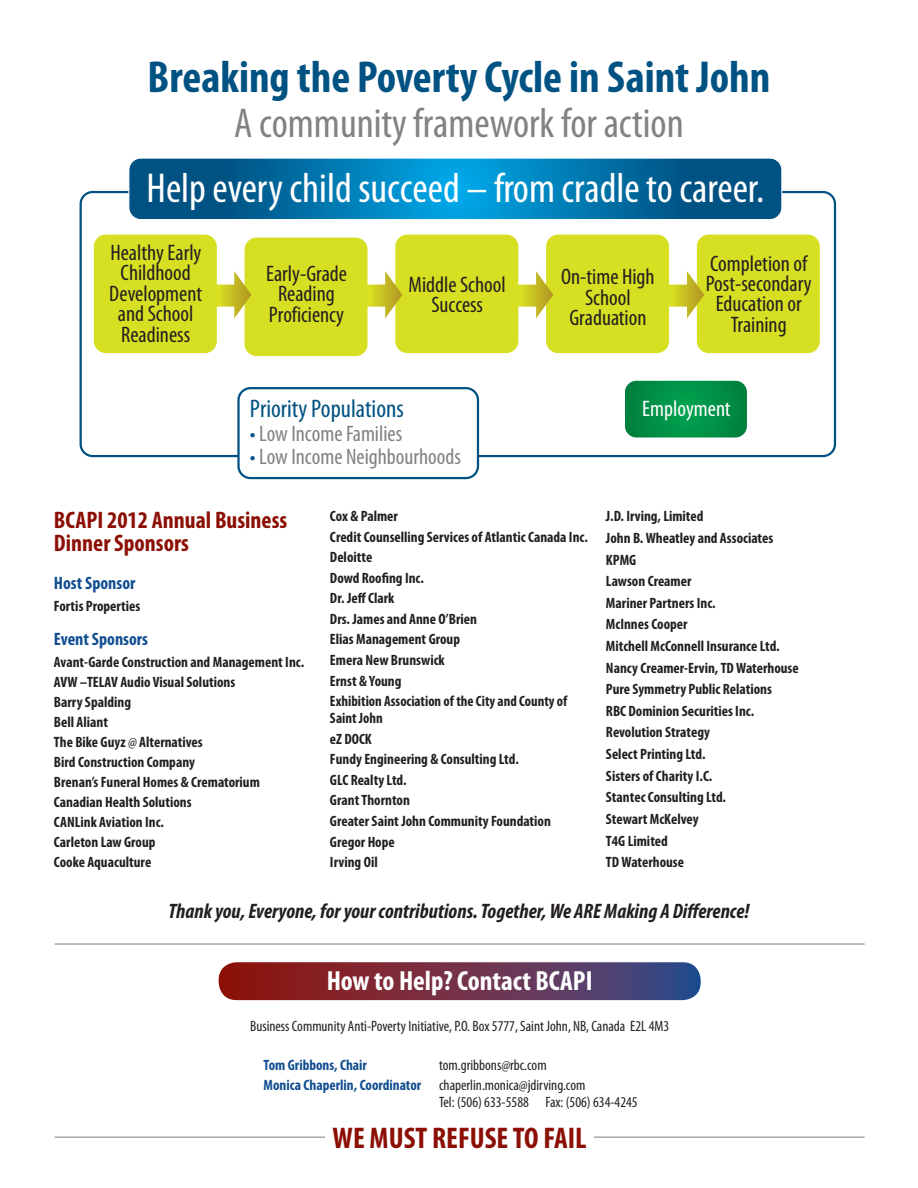
<style>
.page{position:relative;width:918px;height:1188px;background:#fff}
.page>*{position:absolute;margin:0;border:0;box-sizing:border-box;transform-origin:0 0}
.t1{font:700 condensed 45px "Myriad Pro";color:#005283}
.t2{font:condensed 42px "Myriad Pro";color:#fff}
.t3{font:condensed 42px "Myriad Pro";color:#808285}
.t4{font:700 condensed 30px "Myriad Pro";color:#8c0f05}
.t5{font:700 condensed 27.75px "Myriad Pro";color:#fff}
.t6{font:condensed 25.5px "Myriad Pro";color:#005283}
.t7{font:700 condensed 24px/23.1px "Myriad Pro";color:#8c0f05}
.t8{font:condensed 22.5px/20.4px "Myriad Pro";color:#231f20;text-align:center}
.t9{font:condensed 22.5px "Myriad Pro";color:#808285}
.t10{font:condensed 22.5px "Myriad Pro";color:#fff}
.t11{font:italic 700 condensed 21px "Myriad Pro";color:#231f20}
.t12{font:700 condensed 18px "Myriad Pro";color:#114e91}
.t13{font:700 condensed 15px/20.5px "Myriad Pro";color:#231f20}
.t14{font:condensed 15px/20.1px "Myriad Pro";color:#231f20}
.t15{font:700 condensed 15px "Myriad Pro";color:#114e91}
.s1{color:#005283}
.s2{font-weight:400}
.s3{font-weight:700;color:#114e91}
</style>
<div class="page">
<svg style="left:219px;top:962px;width:482px;height:38px;background:#6e344c"></svg>
<hr style="left:55px;top:943px;width:810px;height:2px;background:#a9a7a7">
<hr style="left:55px;top:1136px;width:810px;height:2px;background:#a9a7a7">
<div style="left:325px;top:1125px;width:269px;height:23px;background:#fff"></div>
<svg style="left:129px;top:158px;width:653px;height:60px;background:#0070a7"></svg>
<div style="left:129px;top:158px;width:653px;height:62px;border:1px solid #fff;border-radius:12px"></div>
<div style="left:94px;top:235px;width:123px;height:118px;background:#d7df23;border-radius:12px"></div>
<div style="left:245px;top:238px;width:123px;height:118px;background:#d7df23;border-radius:12px"></div>
<div style="left:395px;top:235px;width:123px;height:118px;background:#d7df23;border-radius:12px"></div>
<div style="left:546px;top:235px;width:123px;height:118px;background:#d7df23;border-radius:12px"></div>
<div style="left:697px;top:235px;width:123px;height:118px;background:#d7df23;border-radius:12px"></div>
<svg style="left:626px;top:382px;width:120px;height:56px;background:#029047"></svg>
<div style="left:624px;top:380px;width:124px;height:58px;border:1px solid #fff;border-radius:12px"></div>
<div style="left:237px;top:387px;width:242px;height:92px;border:2px solid #005283;border-radius:12px"></div>
<svg style="left:216px;top:271px;width:35px;height:47px"></svg>
<svg style="left:367px;top:271px;width:35px;height:47px"></svg>
<svg style="left:518px;top:271px;width:35px;height:47px"></svg>
<svg style="left:669px;top:271px;width:35px;height:47px"></svg>
<h1 class="t1" style="left:148px;top:49px;width:624px">Breaking the Poverty Cycle in Saint John</h1>
<h2 class="t3" style="left:234px;top:98px;width:451px">A community framework for action</h2>
<h2 class="t2" style="left:147px;top:162px;width:619px">Help every child succeed – from cradle to career.</h2>
<h3 class="t8" style="left:109px;top:242px;width:94px">Healthy Early<br>Childhood<br>Development and School<br>Readiness</h3>
<h3 class="t8" style="left:706px;top:253px;width:107px">Completion of<br>Post-secondary<br>Education or<br>Training</h3>
<h3 class="t8" style="left:266px;top:263px;width:83px">Early-Grade<br>Reading<br>Proficiency</h3>
<h3 class="t8" style="left:409px;top:274px;width:99px">Middle School<br>Success</h3>
<h3 class="t8" style="left:561px;top:266px;width:95px">On-time High<br>School<br>Graduation</h3>
<h3 class="t6" style="left:250px;top:393px;width:155px">Priority Populations</h3>
<h3 class="t10" style="left:642px;top:395px;width:90px">Employment</h3>
<h3 class="t9" style="left:250px;top:420px;width:154px"><span class="s1">•</span> Low Income Families</h3>
<h3 class="t9" style="left:250px;top:443px;width:212px"><span class="s1">•</span> Low Income Neighbourhoods</h3>
<h3 class="t7" style="left:54px;top:508px;width:235px">BCAPI 2012 Annual Business<br>Dinner Sponsors</h3>
<p class="t12" style="left:54px;top:571px;width:83px">Host Sponsor</p>
<p class="t13" style="left:54px;top:595px;width:88px">Fortis Properties</p>
<p class="t12" style="left:54px;top:628px;width:95px">Event Sponsors</p>
<p class="t13" style="left:54px;top:652px;width:252px;line-height:20px">Avant-Garde Construction and Management Inc.<br>AVW –TELAV Audio Visual Solutions<br>Barry Spalding<br>Bell Aliant<br>The Bike Guyz <span class="s2">@</span> Alternatives<br>Bird Construction Company<br>Brenan’s Funeral Homes &amp; Crematorium<br>Canadian Health Solutions<br>CANLink Aviation Inc.<br>Carleton Law Group<br>Cooke Aquaculture</p>
<p class="t13" style="left:330px;top:506px;width:259px">Cox &amp; Palmer<br>Credit Counselling Services of Atlantic Canada Inc.<br>Deloitte<br>Dowd Roofing Inc.<br>Dr. Jeff Clark<br>Drs. James and Anne O’Brien<br>Elias Management Group<br>Emera New Brunswick<br>Ernst &amp; Young<br>Exhibition Association of the City and County of</p>
<p class="t13" style="left:330px;top:708px;width:222px">Saint John<br>eZ DOCK<br>Fundy Engineering &amp; Consulting Ltd.<br>GLC Realty Ltd.<br>Grant Thornton<br>Greater Saint John Community Foundation<br>Gregor Hope<br>Irving Oil</p>
<p class="t13" style="left:606px;top:505px;width:194px;line-height:21.6px">J.D. Irving, Limited<br>John B. Wheatley and Associates<br>KPMG<br>Lawson Creamer<br>Mariner Partners Inc.<br>McInnes Cooper<br>Mitchell McConnell Insurance Ltd.<br>Nancy Creamer-Ervin, TD Waterhouse<br>Pure Symmetry Public Relations<br>RBC Dominion Securities Inc.<br>Revolution Strategy<br>Select Printing Ltd.<br>Sisters of Charity I.C.<br>Stantec Consulting Ltd.<br>Stewart McKelvey<br>T4G Limited<br>TD Waterhouse</p>
<h3 class="t11" style="left:169px;top:898px;width:582px">Thank you, Everyone, for your contributions. Together, We ARE Making A Difference!</h3>
<h3 class="t5" style="left:327px;top:964px;width:267px">How to Help? Contact BCAPI</h3>
<p class="t14" style="left:250px;top:1016px;width:421px">Business Community Anti-Poverty Initiative, P.O. Box 5777, Saint John, NB, Canada E2L 4M3</p>
<p class="t15" style="left:264px;top:1056px;width:105px">Tom Gribbons, Chair</p>
<p class="t14" style="left:264px;top:1055px;width:323px;text-indent:176px">tom.gribbons@rbc.com<br><span class="s3">Monica Chaperlin, Coordinator</span> chaperlin.monica@jdirving.com</p>
<p class="t14" style="left:439px;top:1092px;width:200px">Tel: (506) 633-5588 Fax: (506) 634-4245</p>
<h3 class="t4" style="left:333px;top:1119px;width:256px">WE MUST REFUSE TO FAIL</h3>
</div>
